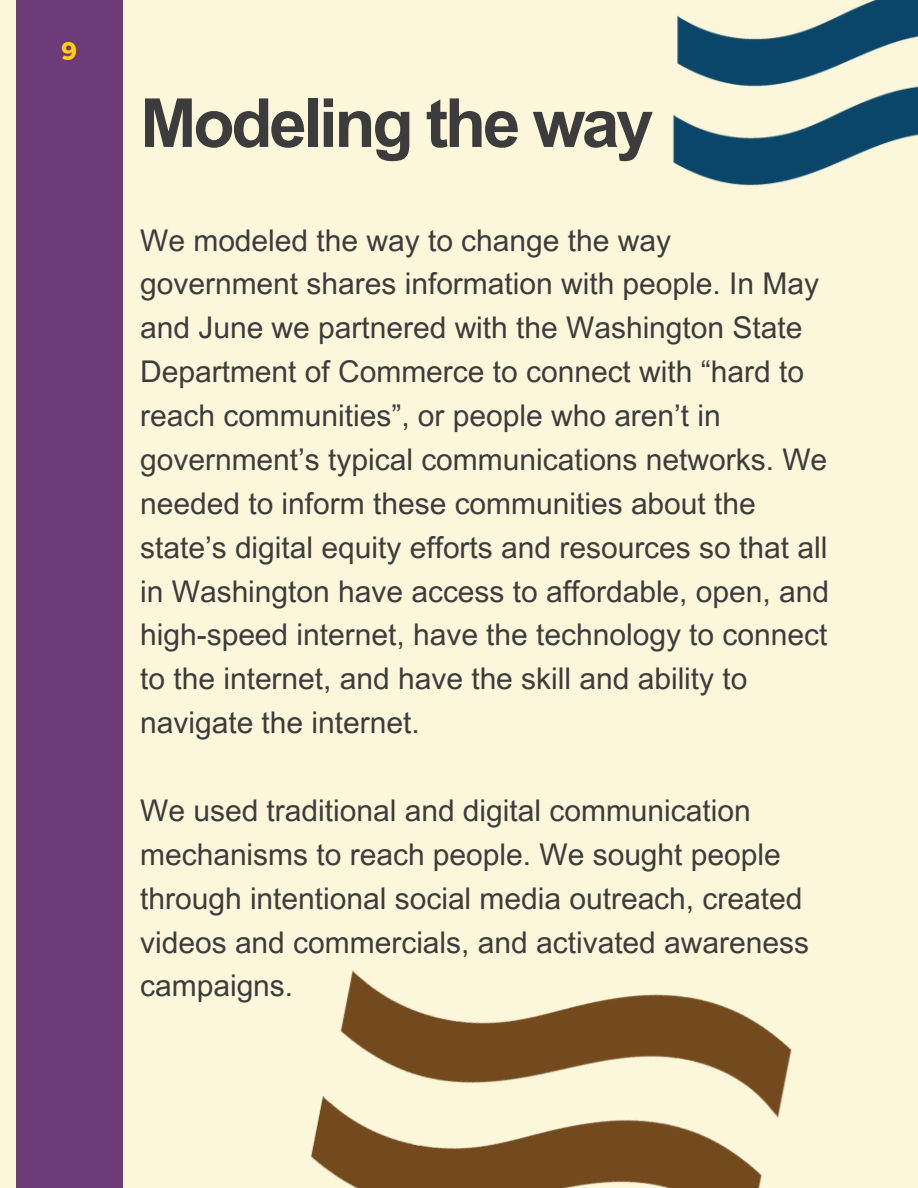
<style>
.page{position:relative;width:918px;height:1188px;background:#fcf6db}
.page>*{position:absolute;margin:0;border:0;box-sizing:border-box;transform-origin:0 0}
.t1{font:700 67.8px "Arial MT Pro";letter-spacing:-.05em;color:#3d3c3c}
.t2{font:30px/43.8px "Arial MT Pro";color:#3d3c3c}
.t3{font:25.35px "Kief Montaser Bold";color:#ffcf10}
</style>
<div class="page">
<div style="left:16px;top:0;width:107px;height:1188px;background:#6c3b78"></div>
<img style="left:311px;top:970px;width:481px;height:218px">
<img style="left:673px;top:0;width:245px;height:186px">
<p class="t3" style="left:62px;top:35px;width:17px">9</p>
<h1 class="t1" style="left:140px;top:98px;width:515px">Modeling the way</h1>
<p class="t2" style="left:140px;top:222px;width:690px">We modeled the way to change the way government shares information with people. In May and June we partnered with the Washington State Department of Commerce to connect with “hard to reach communities”, or people who aren’t in government’s typical communications networks. We needed to inform these communities about the state’s digital equity efforts and resources so that all in Washington have access to affordable, open, and high-speed internet, have the technology to connect to the internet, and have the skill and ability to navigate the internet.</p>
<p class="t2" style="left:140px;top:792px;width:670px">We used traditional and digital communication mechanisms to reach people. We sought people through intentional social media outreach, created videos and commercials, and activated awareness campaigns.</p>
</div>
